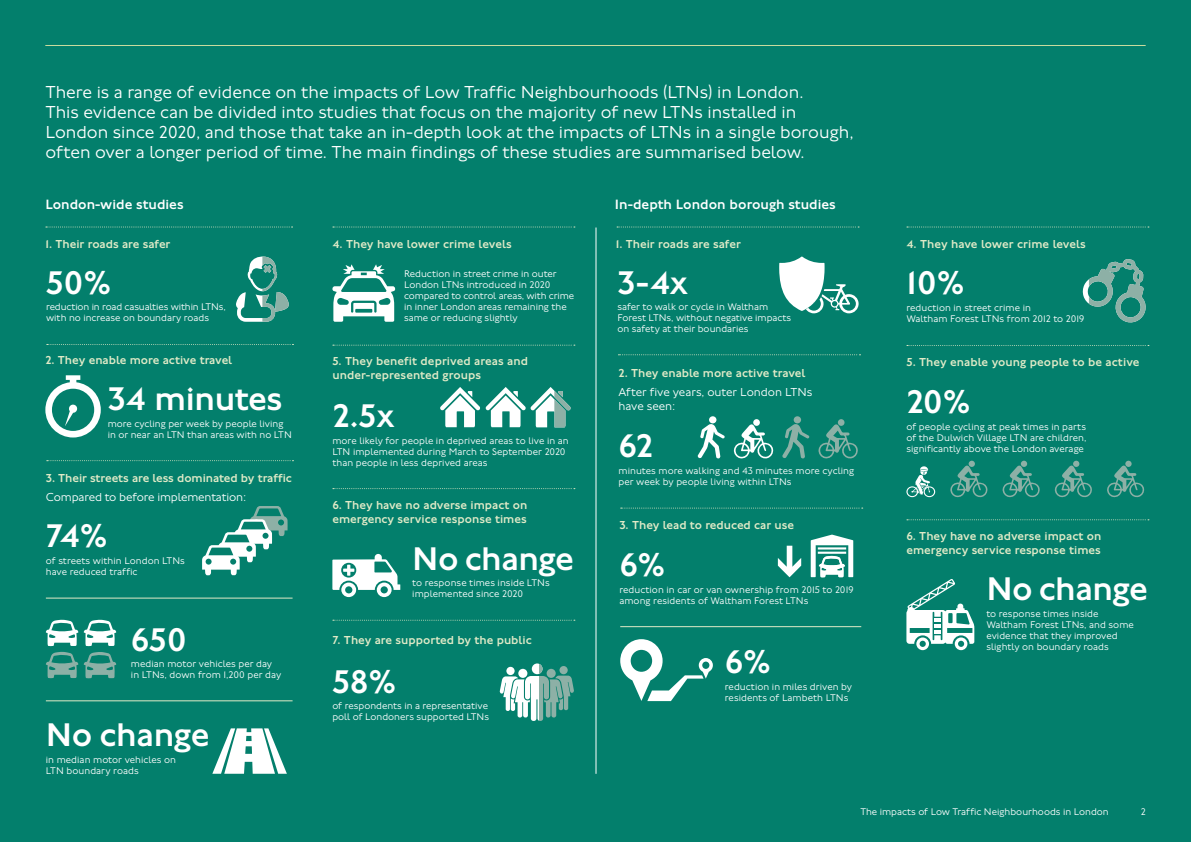
<style>
.page{position:relative;width:1191px;height:842px;background:#037f6c}
.page>*{position:absolute;margin:0;border:0;box-sizing:border-box;transform-origin:0 0}
.Infographic_Figure_Blue_34_36__P{font:500 34px "Johnston 100";letter-spacing:-.01em;color:#fff}
.Document_subtitle_18_20__P{font:300 18px/20px "Johnston 100";color:#fff}
.Body_Heading_12_14_Light_Green__H2{font:500 14px "Johnston 100";color:#fff}
.Body_Heading_12_14_Light_Green__H3{font:500 12px/14px "Johnston 100";color:#e0eac7}
.Body_12_14_W_O__P{font:300 12px/14px "Johnston 100";letter-spacing:-.01em;color:#fff}
.Infographic_Explanation_Blue_10_11__P{font:300 10px/11px "Johnston 100";color:#fff}
.Infographic_Figure_Blue_34_36__P-2{font:300 10px/11px "Johnston 100";letter-spacing:.005em;color:#fff;text-align:justify}
</style>
<div class="page">
<hr style="left:45px;top:45px;width:1100px;height:1px;background:#cadd9f">
<svg style="left:236px;top:256px;width:53px;height:66px"></svg>
<svg style="left:46px;top:226px;width:246px;height:1px"></svg>
<svg style="left:45px;top:375px;width:56px;height:62px"></svg>
<svg style="left:333px;top:226px;width:242px;height:1px"></svg>
<svg style="left:440px;top:387px;width:40px;height:40px"></svg>
<svg style="left:486px;top:387px;width:85px;height:40px"></svg>
<svg style="left:333px;top:345px;width:242px;height:1px"></svg>
<svg style="left:332px;top:554px;width:68px;height:43px"></svg>
<svg style="left:333px;top:488px;width:242px;height:1px"></svg>
<svg style="left:333px;top:620px;width:242px;height:1px"></svg>
<svg style="left:779px;top:257px;width:79px;height:56px"></svg>
<svg style="left:617px;top:226px;width:242px;height:1px"></svg>
<svg style="left:818px;top:424px;width:40px;height:35px"></svg>
<div style="left:838px;top:419px;width:6px;height:7px;background:#8db0a6;border-radius:50%"></div>
<svg style="left:782px;top:416px;width:28px;height:43px"></svg>
<svg style="left:733px;top:424px;width:40px;height:35px"></svg>
<div style="left:753px;top:419px;width:7px;height:7px;background:#fff;border-radius:50%"></div>
<svg style="left:697px;top:416px;width:28px;height:43px"></svg>
<svg style="left:618px;top:354px;width:242px;height:1px"></svg>
<svg style="left:621px;top:508px;width:241px;height:1px"></svg>
<svg style="left:778px;top:546px;width:23px;height:31px"></svg>
<svg style="left:810px;top:535px;width:43px;height:42px"></svg>
<svg style="left:1082px;top:259px;width:64px;height:64px"></svg>
<svg style="left:907px;top:226px;width:242px;height:1px"></svg>
<svg style="left:950px;top:465px;width:38px;height:33px"></svg>
<div style="left:968px;top:461px;width:7px;height:6px;background:#8db0a6;border-radius:50%"></div>
<svg style="left:906px;top:466px;width:29px;height:31px"></svg>
<svg style="left:1002px;top:465px;width:38px;height:33px"></svg>
<div style="left:1020px;top:461px;width:7px;height:6px;background:#8db0a6;border-radius:50%"></div>
<svg style="left:1054px;top:461px;width:38px;height:37px"></svg>
<svg style="left:1107px;top:461px;width:37px;height:37px"></svg>
<svg style="left:907px;top:519px;width:242px;height:1px"></svg>
<svg style="left:47px;top:344px;width:246px;height:1px"></svg>
<svg style="left:47px;top:460px;width:246px;height:1px"></svg>
<svg style="left:202px;top:506px;width:86px;height:69px"></svg>
<svg style="left:46px;top:652px;width:32px;height:26px"></svg>
<svg style="left:84px;top:652px;width:32px;height:26px"></svg>
<svg style="left:46px;top:620px;width:32px;height:26px"></svg>
<svg style="left:84px;top:620px;width:32px;height:26px"></svg>
<hr style="left:46px;top:598px;width:246px;height:1px;background:#e0eac7">
<hr style="left:46px;top:701px;width:246px;height:1px;background:#e0eac7">
<svg style="left:212px;top:728px;width:75px;height:46px"></svg>
<hr style="left:596px;top:227px;width:1px;height:547px;background:#fff">
<hr style="left:620px;top:626px;width:241px;height:1px;background:#e0eac7">
<svg style="left:620px;top:639px;width:93px;height:62px"></svg>
<svg style="left:907px;top:345px;width:242px;height:1px"></svg>
<svg style="left:906px;top:579px;width:68px;height:71px"></svg>
<svg style="left:332px;top:264px;width:64px;height:58px"></svg>
<svg style="left:499px;top:664px;width:75px;height:57px"></svg>
<p class="Document_subtitle_18_20__P" style="left:45px;top:83px;width:809px">There is a range of evidence on the impacts of Low Traffic Neighbourhoods (LTNs) in London.<br>This evidence can be divided into studies that focus on the majority of new LTNs installed in London since 2020, and those that take an in-depth look at the impacts of LTNs in a single borough, often over a longer period of time. The main findings of these studies are summarised below.</p>
<h2 class="Body_Heading_12_14_Light_Green__H2" style="left:45px;top:196px;width:140px">London-wide studies</h2>
<h3 class="Body_Heading_12_14_Light_Green__H3" style="left:45px;top:237px;width:127px">1. Their roads are safer</h3>
<p class="Infographic_Figure_Blue_34_36__P" style="left:46px;top:264px;width:67px">50%</p>
<p class="Infographic_Explanation_Blue_10_11__P" style="left:46px;top:302px;width:181px">reduction in road casualties within LTNs, with no increase on boundary roads</p>
<h3 class="Body_Heading_12_14_Light_Green__H3" style="left:45px;top:353px;width:188px">2. They enable more active travel</h3>
<p class="Infographic_Figure_Blue_34_36__P" style="left:108px;top:380px;width:176px">34 minutes</p>
<p class="Infographic_Explanation_Blue_10_11__P" style="left:108px;top:418px;width:186px">more cycling per week by people living in or near an LTN than areas with no LTN</p>
<h3 class="Body_Heading_12_14_Light_Green__H3" style="left:46px;top:471px;width:247px">3. Their streets are less dominated by traffic</h3>
<p class="Body_12_14_W_O__P" style="left:46px;top:490px;width:202px">Compared to before implementation:</p>
<p class="Infographic_Figure_Blue_34_36__P" style="left:46px;top:517px;width:63px">74%</p>
<p class="Infographic_Explanation_Blue_10_11__P" style="left:46px;top:555px;width:141px">of streets within London LTNs have reduced traffic</p>
<h2 class="Body_Heading_12_14_Light_Green__H2" style="left:615px;top:196px;width:222px">In-depth London borough studies</h2>
<h3 class="Body_Heading_12_14_Light_Green__H3" style="left:616px;top:237px;width:127px">1. Their roads are safer</h3>
<p class="Infographic_Figure_Blue_34_36__P" style="left:617px;top:264px;width:72px">3-4x</p>
<p class="Infographic_Explanation_Blue_10_11__P" style="left:617px;top:302px;width:175px">safer to walk or cycle in Waltham<br>Forest LTNs, without negative impacts on safety at their boundaries</p>
<h3 class="Body_Heading_12_14_Light_Green__H3" style="left:618px;top:366px;width:188px">2. They enable more active travel</h3>
<p class="Body_12_14_W_O__P" style="left:618px;top:385px;width:195px">After five years, outer London LTNs have seen:</p>
<p class="Infographic_Figure_Blue_34_36__P" style="left:618px;top:427px;width:36px">62</p>
<p class="Infographic_Explanation_Blue_10_11__P" style="left:618px;top:465px;width:237px">minutes more walking and 43 minutes more cycling per week by people living within LTNs</p>
<h3 class="Body_Heading_12_14_Light_Green__H3" style="left:619px;top:518px;width:176px">3. They lead to reduced car use</h3>
<p class="Infographic_Figure_Blue_34_36__P" style="left:619px;top:546px;width:48px">6%</p>
<p class="Infographic_Explanation_Blue_10_11__P" style="left:619px;top:584px;width:236px">reduction in car or van ownership from 2015 to 2019 among residents of Waltham Forest LTNs</p>
<h3 class="Body_Heading_12_14_Light_Green__H3" style="left:332px;top:237px;width:181px">4. They have lower crime levels</h3>
<p class="Infographic_Explanation_Blue_10_11__P" style="left:404px;top:269px;width:171px">Reduction in street crime in outer<br>London LTNs introduced in 2020 compared to control areas, with crime in inner London areas remaining the same or reducing slightly</p>
<h3 class="Body_Heading_12_14_Light_Green__H3" style="left:332px;top:354px;width:197px">5. They benefit deprived areas and under-represented groups</h3>
<p class="Infographic_Figure_Blue_34_36__P" style="left:332px;top:397px;width:64px">2.5x</p>
<p class="Infographic_Explanation_Blue_10_11__P" style="left:332px;top:435px;width:238px">more likely for people in deprived areas to live in an<br>LTN implemented during March to September 2020 than people in less deprived areas</p>
<h3 class="Body_Heading_12_14_Light_Green__H3" style="left:332px;top:499px;width:196px">6. They have no adverse impact on emergency service response times</h3>
<p class="Infographic_Figure_Blue_34_36__P" style="left:412px;top:540px;width:163px">No change</p>
<p class="Infographic_Explanation_Blue_10_11__P" style="left:412px;top:578px;width:139px">to response times inside LTNs implemented since 2020</p>
<h3 class="Body_Heading_12_14_Light_Green__H3" style="left:332px;top:633px;width:201px">7. They are supported by the public</h3>
<p class="Infographic_Figure_Blue_34_36__P" style="left:332px;top:663px;width:65px">58%</p>
<p class="Infographic_Explanation_Blue_10_11__P" style="left:332px;top:701px;width:158px">of respondents in a representative poll of Londoners supported LTNs</p>
<p class="Infographic_Figure_Blue_34_36__P" style="left:131px;top:621px;width:57px">650</p>
<p class="Infographic_Explanation_Blue_10_11__P" style="left:131px;top:659px;width:152px">median motor vehicles per day in LTNs, down from 1,200 per day</p>
<p class="Infographic_Figure_Blue_34_36__P" style="left:725px;top:643px;width:48px">6%</p>
<p class="Infographic_Explanation_Blue_10_11__P" style="left:725px;top:681px;width:129px">reduction in miles driven by residents of Lambeth LTNs</p>
<p class="Infographic_Figure_Blue_34_36__P" style="left:46px;top:716px;width:165px">No change</p>
<p class="Infographic_Explanation_Blue_10_11__P" style="left:46px;top:754px;width:132px">in median motor vehicles on<br>LTN boundary roads</p>
<h3 class="Body_Heading_12_14_Light_Green__H3" style="left:906px;top:237px;width:181px">4. They have lower crime levels</h3>
<p class="Infographic_Figure_Blue_34_36__P" style="left:906px;top:264px;width:60px">10%</p>
<p class="Infographic_Explanation_Blue_10_11__P" style="left:906px;top:302px;width:179px">reduction in street crime in<br>Waltham Forest LTNs from 2012 to 2019</p>
<h3 class="Body_Heading_12_14_Light_Green__H3" style="left:906px;top:355px;width:234px">5. They enable young people to be active</h3>
<p class="Infographic_Figure_Blue_34_36__P" style="left:906px;top:383px;width:66px">20%</p>
<p class="Infographic_Figure_Blue_34_36__P-2" style="left:906px;top:421px;width:181px">of people cycling at peak times in parts of the Dulwich Village LTN are children, significantly above the London average</p>
<h3 class="Body_Heading_12_14_Light_Green__H3" style="left:906px;top:530px;width:196px">6. They have no adverse impact on emergency service response times</h3>
<p class="Infographic_Figure_Blue_34_36__P" style="left:986px;top:570px;width:163px">No change</p>
<p class="Infographic_Explanation_Blue_10_11__P" style="left:986px;top:608px;width:149px">to response times inside<br>Waltham Forest LTNs, and some evidence that they improved slightly on boundary roads</p>
<p class="Infographic_Explanation_Blue_10_11__P" style="left:860px;top:807px;width:250px">The impacts of Low Traffic Neighbourhoods in London</p>
<p class="Infographic_Explanation_Blue_10_11__P" style="left:1140px;top:807px;width:6px">2</p>
</div>
